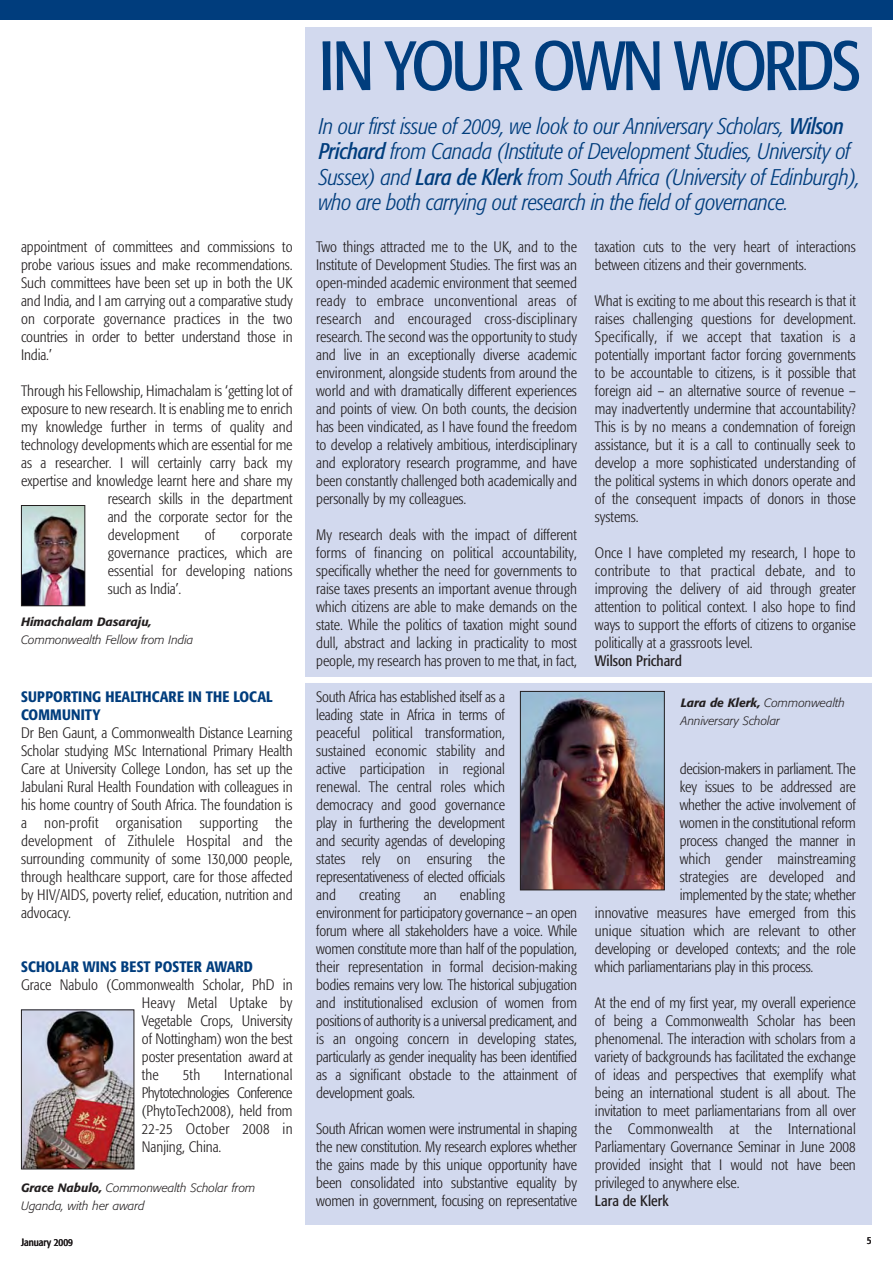
<style>
.page{position:relative;width:893px;height:1263px;background:#fff}
.page>*{position:absolute;margin:0;border:0;box-sizing:border-box;transform-origin:0 0}
.t1{font:condensed 69px "Formata";letter-spacing:-.05em;color:#003d7d}
.t2{font:italic 300 condensed 22.5px/25.5px "Formata";letter-spacing:-.02em;color:#003d7d}
.t3{font:300 condensed 15px/18px "Formata";color:#231f20;text-align:justify}
.t4{font:500 condensed 15px/18px "Formata";letter-spacing:.01em;color:#003d7d}
.t5{font:condensed 15px "Formata";color:#231f20}
.t6{font:italic 300 12px/18px "Formata";color:#231f20}
.t7{font:italic 500 12px "Formata";color:#231f20}
.t8{font:condensed 10.5px "Formata";color:#231f20}
.s1{font-weight:500}
.s2{font-weight:400}
</style>
<div class="page">
<div style="left:1px;top:0;width:892px;height:19px;background:#003d7d"></div>
<div style="left:0;top:0;width:13px;height:19px;background:#003d7d"></div>
<img style="left:23px;top:1012px;width:109px;height:155px">
<div style="left:21px;top:1010px;width:113px;height:159px;border:1px solid #231f20"></div>
<img style="left:23px;top:507px;width:60px;height:97px">
<div style="left:21px;top:505px;width:64px;height:101px;border:1px solid #231f20"></div>
<div style="left:305px;top:27px;width:566px;height:1198px;background:#d2d9ee"></div>
<img style="left:522px;top:693px;width:141px;height:195px">
<div style="left:520px;top:691px;width:145px;height:199px;border:1px solid #231f20"></div>
<div style="left:304px;top:677px;width:569px;height:6px;background:#fff"></div>
<p class="t3" style="left:21px;top:239px;width:273px">appointment of committees and commissions to probe various issues and make recommendations.<br>Such committees have been set up in both the UK and India, and I am carrying out a comparative study on corporate governance practices in the two countries in order to better understand those in India.’</p>
<p class="t3" style="left:21px;top:383px;width:273px">Through his Fellowship, Himachalam is ‘getting lot of</p>
<p class="t3" style="left:21px;top:401px;width:273px">exposure to new research. It is enabling me to enrich</p>
<p class="t3" style="left:21px;top:419px;width:273px">my knowledge further in terms of quality and</p>
<p class="t3" style="left:21px;top:437px;width:273px">technology developments which are essential for me</p>
<p class="t3" style="left:21px;top:455px;width:273px">as a researcher. I will certainly carry back my</p>
<p class="t3" style="left:21px;top:473px;width:273px">expertise and knowledge learnt here and share my</p>
<p class="t3" style="left:108px;top:491px;width:186px">research skills in the department</p>
<p class="t3" style="left:108px;top:509px;width:186px">and the corporate sector for the</p>
<p class="t3" style="left:108px;top:527px;width:73px">development</p>
<p class="t3" style="left:205px;top:527px;width:12px">of</p>
<p class="t3" style="left:108px;top:527px;width:186px;text-indent:133px">corporate governance practices, which are essential for developing nations such as India’.</p>
<p class="t7" style="left:21px;top:616px;width:132px">Himachalam Dasaraju,</p>
<p class="t6" style="left:21px;top:632px;width:174px">Commonwealth Fellow from India</p>
<p class="t4" style="left:21px;top:689px;width:253px">SUPPORTING HEALTHCARE IN THE LOCAL<br>COMMUNITY</p>
<p class="t3" style="left:21px;top:725px;width:273px">Dr Ben Gaunt, a Commonwealth Distance Learning Scholar studying MSc International Primary Health Care at University College London, has set up the Jabulani Rural Health Foundation with colleagues in his home country of South Africa. The foundation is a non-profit organisation supporting the development of Zithulele Hospital and the surrounding community of some 130,000 people, through healthcare support, care for those affected by HIV/AIDS, poverty relief, education, nutrition and advocacy.</p>
<p class="t4" style="left:21px;top:959px;width:233px">SCHOLAR WINS BEST POSTER AWARD</p>
<p class="t3" style="left:142px;top:977px;width:152px;text-indent:-121px">Grace Nabulo (Commonwealth Scholar, PhD in Heavy Metal Uptake by Vegetable Crops, University of Nottingham) won the best poster presentation award at the</p>
<p class="t3" style="left:142px;top:1067px;width:152px;text-indent:82px">International Phytotechnologies Conference (PhytoTech2008), held from 22-25 October 2008 in Nanjing, China.</p>
<p class="t6" style="left:21px;top:1180px;width:236px"><span class="s1">Grace Nabulo,</span> Commonwealth Scholar from<br>Uganda, with her award</p>
<p class="t3" style="left:183px;top:1067px;width:19px">5th</p>
<h1 class="t1" style="left:319px;top:37px;width:544px">IN YOUR OWN WORDS</h1>
<p class="t2" style="left:319px;top:115px;width:543px">In our first issue of 2009, we look to our Anniversary Scholars, <span class="s2">Wilson Prichard</span> from Canada (Institute of Development Studies, University of Sussex) and <span class="s2">Lara de Klerk</span> from South Africa (University of Edinburgh), who are both carrying out research in the field of governance.</p>
<p class="t3" style="left:316px;top:239px;width:262px">Two things attracted me to the UK, and to the Institute of Development Studies. The first was an open-minded academic environment that seemed ready to embrace unconventional areas of research and encouraged cross-disciplinary research. The second was the opportunity to study and live in an exceptionally diverse academic environment, alongside students from around the world and with dramatically different experiences and points of view. On both counts, the decision has been vindicated, as I have found the freedom to develop a relatively ambitious, interdisciplinary and exploratory research programme, and have been constantly challenged both academically and personally by my colleagues.</p>
<p class="t3" style="left:316px;top:527px;width:262px">My research deals with the impact of different forms of financing on political accountability, specifically whether the need for governments to raise taxes presents an important avenue through which citizens are able to make demands on the state. While the politics of taxation might sound dull, abstract and lacking in practicality to most people, my research has proven to me that, in fact,</p>
<p class="t3" style="left:316px;top:689px;width:190px">South Africa has established itself as a leading state in Africa in terms of peaceful political transformation, sustained economic stability and active participation in regional renewal. The central roles which democracy and good governance play in furthering the development and security agendas of developing states rely on ensuring the representativeness of elected officials and</p>
<p class="t3" style="left:316px;top:887px;width:262px;text-align:left;text-indent:144px">enabling<br>environment for participatory governance – an open forum where all stakeholders have a voice. While women constitute more than half of the population, their representation in formal decision-making bodies remains very low. The historical subjugation and institutionalised exclusion of women from positions of authority is a universal predicament, and is an ongoing concern in developing states, particularly as gender inequality has been identified as a significant obstacle to the attainment of development goals.</p>
<p class="t3" style="left:316px;top:1121px;width:262px">South African women were instrumental in shaping the new constitution. My research explores whether the gains made by this unique opportunity have been consolidated into substantive equality by women in government, focusing on representative</p>
<p class="t3" style="left:359px;top:887px;width:43px">creating</p>
<p class="t3" style="left:424px;top:887px;width:14px">an</p>
<p class="t3" style="left:595px;top:239px;width:262px">taxation cuts to the very heart of interactions between citizens and their governments.</p>
<p class="t3" style="left:595px;top:293px;width:262px">What is exciting to me about this research is that it raises challenging questions for development.<br>Specifically, if we accept that taxation is a potentially important factor forcing governments to be accountable to citizens, is it possible that foreign aid – an alternative source of revenue – may inadvertently undermine that accountability?<br>This is by no means a condemnation of foreign assistance, but it is a call to continually seek to develop a more sophisticated understanding of the political systems in which donors operate and of the consequent impacts of donors in those systems.</p>
<p class="t3" style="left:595px;top:545px;width:262px">Once I have completed my research, I hope to contribute to that practical debate, and to improving the delivery of aid through greater attention to political context. I also hope to find ways to support the efforts of citizens to organise politically at a grassroots level.</p>
<p class="t5" style="left:595px;top:655px;width:89px">Wilson Prichard</p>
<p class="t6" style="left:681px;top:695px;width:166px"><span class="s1">Lara de Klerk,</span> Commonwealth<br>Anniversary Scholar</p>
<p class="t3" style="left:680px;top:761px;width:178px">decision-makers in parliament. The</p>
<p class="t3" style="left:680px;top:779px;width:178px">key issues to be addressed are</p>
<p class="t3" style="left:680px;top:797px;width:178px">whether the active involvement of</p>
<p class="t3" style="left:680px;top:815px;width:178px">women in the constitutional reform</p>
<p class="t3" style="left:680px;top:833px;width:178px">process changed the manner in</p>
<p class="t3" style="left:680px;top:851px;width:178px">which gender mainstreaming</p>
<p class="t3" style="left:680px;top:869px;width:178px">strategies are developed and</p>
<p class="t3" style="left:680px;top:887px;width:178px">implemented by the state; whether</p>
<p class="t3" style="left:595px;top:905px;width:262px">innovative measures have emerged from this</p>
<p class="t3" style="left:595px;top:923px;width:262px">unique situation which are relevant to other</p>
<p class="t3" style="left:595px;top:941px;width:262px">developing or developed contexts; and the role</p>
<p class="t3" style="left:595px;top:959px;width:220px">which parliamentarians play in this process.</p>
<p class="t3" style="left:595px;top:995px;width:262px">At the end of my first year, my overall experience of being a Commonwealth Scholar has been phenomenal. The interaction with scholars from a variety of backgrounds has facilitated the exchange of ideas and perspectives that exemplify what being an international student is all about. The invitation to meet parliamentarians from all over the Commonwealth at the International Parliamentary Governance Seminar in June 2008 provided insight that I would not have been privileged to anywhere else.</p>
<p class="t5" style="left:595px;top:1195px;width:75px">Lara de Klerk</p>
<p class="t8" style="left:21px;top:1238px;width:53px">January 2009</p>
<p class="t8" style="left:867px;top:1236px;width:6px">5</p>
</div>
